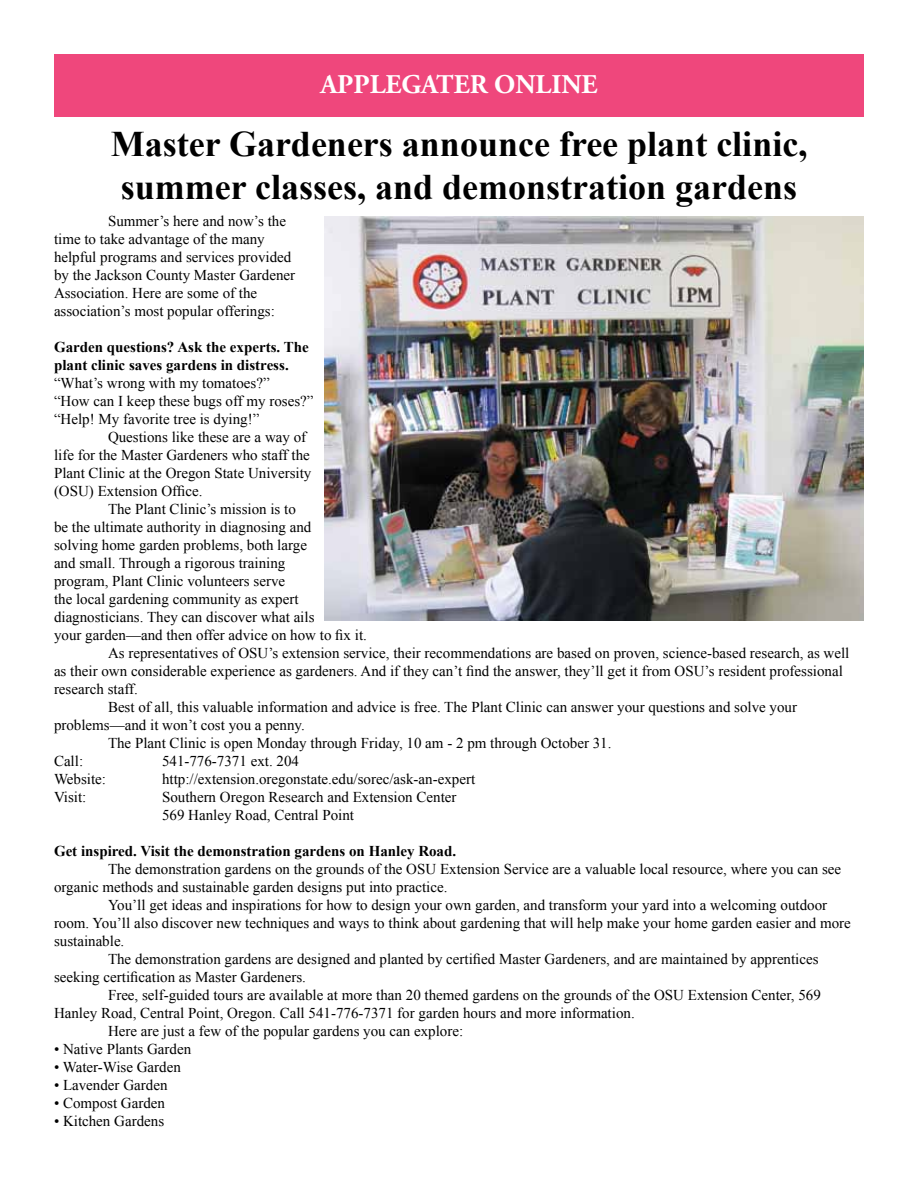
<style>
.page{position:relative;width:918px;height:1188px;background:#fff}
.page>*{position:absolute;margin:0;border:0;box-sizing:border-box;transform-origin:0 0}
.t1{font:700 36px/43.2px "Times New Roman";color:#000}
.t2{font:700 27px "Adobe Garamond Pro";color:#fff}
.t3{font:15px/18px "Times New Roman";color:#000}
.t4{font:700 15px/18px "Times New Roman";color:#000}
</style>
<div class="page">
<div style="left:54px;top:54px;width:810px;height:63px;background:#ef477c"></div>
<img style="left:324px;top:216px;width:540px;height:405px">
<h2 class="t2" style="left:320px;top:69px;width:279px">APPLEGATER ONLINE</h2>
<h1 class="t1" style="left:111px;top:122px;width:698px">Master Gardeners announce free plant clinic, summer classes, and demonstration gardens</h1>
<p class="t3" style="left:54px;top:212px;width:243px;text-indent:54px">Summer’s here and now’s the time to take advantage of the many helpful programs and services provided by the Jackson County Master Gardener Association. Here are some of the association’s most popular offerings:</p>
<p class="t4" style="left:54px;top:338px;width:256px">Garden questions? Ask the experts. The plant clinic saves gardens in distress.</p>
<p class="t3" style="left:54px;top:374px;width:261px">“What’s wrong with my tomatoes?”<br>“How can I keep these bugs off my roses?” “Help! My favorite tree is dying!”</p>
<p class="t3" style="left:54px;top:428px;width:259px;text-indent:54px">Questions like these are a way of life for the Master Gardeners who staff the Plant Clinic at the Oregon State University (OSU) Extension Office.</p>
<p class="t3" style="left:108px;top:500px;width:189px">The Plant Clinic’s mission is to</p>
<p class="t3" style="left:54px;top:518px;width:259px">be the ultimate authority in diagnosing and</p>
<p class="t3" style="left:54px;top:536px;width:255px">solving home garden problems, both large</p>
<p class="t3" style="left:54px;top:554px;width:233px">and small. Through a rigorous training</p>
<p class="t3" style="left:54px;top:572px;width:233px">program, Plant Clinic volunteers serve</p>
<p class="t3" style="left:54px;top:590px;width:246px">the local gardening community as expert</p>
<p class="t3" style="left:54px;top:608px;width:262px">diagnosticians. They can discover what ails</p>
<p class="t3" style="left:54px;top:626px;width:314px">your garden—and then offer advice on how to fix it.</p>
<p class="t3" style="left:108px;top:644px;width:743px">As representatives of OSU’s extension service, their recommendations are based on proven, science-based research, as well</p>
<p class="t3" style="left:54px;top:662px;width:790px">as their own considerable experience as gardeners. And if they can’t find the answer, they’ll get it from OSU’s resident professional</p>
<p class="t3" style="left:54px;top:680px;width:85px">research staff.</p>
<p class="t3" style="left:108px;top:698px;width:691px">Best of all, this valuable information and advice is free. The Plant Clinic can answer your questions and solve your</p>
<p class="t3" style="left:54px;top:716px;width:252px">problems—and it won’t cost you a penny.</p>
<p class="t3" style="left:108px;top:734px;width:505px">The Plant Clinic is open Monday through Friday, 10 am - 2 pm through October 31.</p>
<p class="t3" style="left:54px;top:752px;width:31px">Call:</p>
<p class="t3" style="left:162px;top:752px;width:139px">541-776-7371 ext. 204</p>
<p class="t3" style="left:54px;top:770px;width:54px">Website:</p>
<p class="t3" style="left:162px;top:770px;width:315px">http://extension.oregonstate.edu/sorec/ask-an-expert</p>
<p class="t3" style="left:54px;top:788px;width:34px">Visit:</p>
<p class="t3" style="left:162px;top:788px;width:296px">Southern Oregon Research and Extension Center<br>569 Hanley Road, Central Point</p>
<p class="t4" style="left:54px;top:842px;width:404px">Get inspired. Visit the demonstration gardens on Hanley Road.</p>
<p class="t3" style="left:54px;top:860px;width:789px;text-indent:54px">The demonstration gardens on the grounds of the OSU Extension Service are a valuable local resource, where you can see organic methods and sustainable garden designs put into practice.</p>
<p class="t3" style="left:108px;top:896px;width:721px">You’ll get ideas and inspirations for how to design your own garden, and transform your yard into a welcoming outdoor</p>
<p class="t3" style="left:54px;top:914px;width:798px">room. You’ll also discover new techniques and ways to think about gardening that will help make your home garden easier and more</p>
<p class="t3" style="left:54px;top:932px;width:72px">sustainable.</p>
<p class="t3" style="left:108px;top:950px;width:712px">The demonstration gardens are designed and planted by certified Master Gardeners, and are maintained by apprentices</p>
<p class="t3" style="left:54px;top:968px;width:254px">seeking certification as Master Gardeners.</p>
<p class="t3" style="left:108px;top:986px;width:714px">Free, self-guided tours are available at more than 20 themed gardens on the grounds of the OSU Extension Center, 569</p>
<p class="t3" style="left:54px;top:1004px;width:582px">Hanley Road, Central Point, Oregon. Call 541-776-7371 for garden hours and more information.</p>
<p class="t3" style="left:108px;top:1022px;width:357px">Here are just a few of the popular gardens you can explore:</p>
<p class="t3" style="left:54px;top:1040px;width:139px">• Native Plants Garden</p>
<p class="t3" style="left:54px;top:1058px;width:128px">• Water-Wise Garden</p>
<p class="t3" style="left:54px;top:1076px;width:115px">• Lavender Garden</p>
<p class="t3" style="left:54px;top:1094px;width:113px">• Compost Garden</p>
<p class="t3" style="left:54px;top:1112px;width:112px">• Kitchen Gardens</p>
</div>
